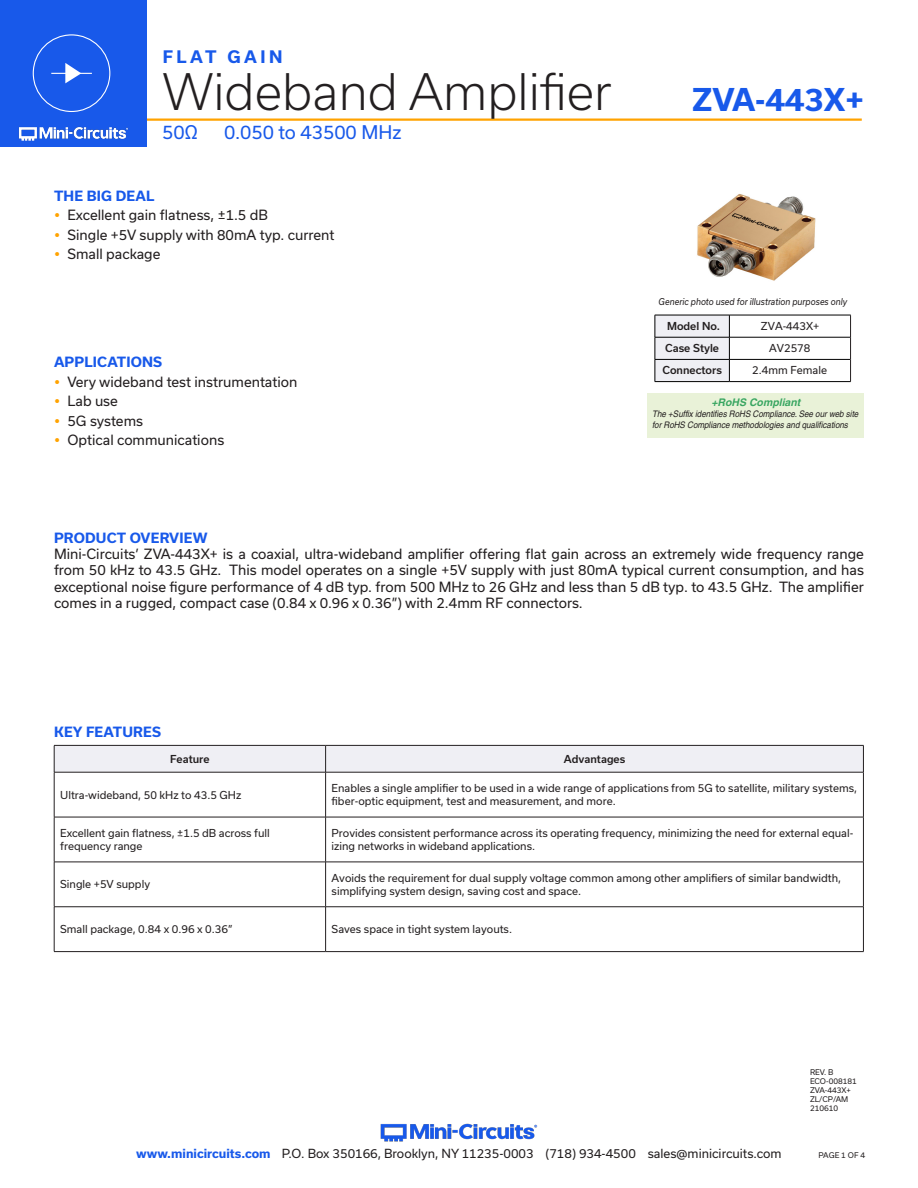
<style>
.page{position:relative;width:918px;height:1188px;background:#fff}
.page>*{position:absolute;margin:0;border:0;box-sizing:border-box;transform-origin:0 0}
.t1{font:300 48px "Usual";color:#231f20}
.t2{font:700 30px "Usual";color:#1859ea}
.Frequency{font:18px "Usual";color:#1859ea}
.t3{font:700 16.5px "Usual";letter-spacing:.215em;color:#1859ea}
.Regular_Copy{font:13.5px/16.2px "Usual";color:#231f20;text-align:justify}
.Blue_Headers{font:700 13.5px "Usual";letter-spacing:.015em;color:#1859ea}
.t4{font:12px "Usual";color:#231f20}
.Table_Body_Left_Just{font:10.5px/12.6px "Usual";color:#231f20}
.Table_Header_Center{font:500 10.5px "Usual";color:#231f20}
.t5{font:italic 700 10.5px "Helvetica";color:rgb(13 147 68/.8)}
.t6{font:italic 9px/10.8px "Helvetica";letter-spacing:-.005em;color:#231f20;scale:.9 1}
.t7{font:italic 9px "Usual";color:#231f20;scale:.9 1}
.Revision{font:7.5px "Usual";color:#231f20}
.s1{font-weight:700;color:#1859ea}
</style>
<div class="page">
<img style="left:380px;top:1123px;width:158px;height:19px">
<hr style="left:129px;top:118px;width:733px;height:3px;background:#ffa300">
<hr style="left:917px;top:0;width:1px;height:147px;background:#1859ea">
<div style="left:0;top:0;width:147px;height:147px;background:#1859ea"></div>
<img style="left:18px;top:126px;width:111px;height:15px">
<div style="left:33px;top:34px;width:77px;height:78px;border:1px solid #fff;border-radius:50%"></div>
<hr style="left:51px;top:73px;width:41px;height:1px;background:#fff">
<svg style="left:65px;top:63px;width:16px;height:20px"></svg>
<img style="left:697px;top:194px;width:119px;height:87px">
<svg style="left:54px;top:745px;width:810px;height:27px"></svg>
<hr style="left:54px;top:772px;width:272px;height:1px;background:#231f20">
<hr style="left:54px;top:772px;width:1px;height:45px;background:#231f20">
<hr style="left:326px;top:772px;width:538px;height:1px;background:#231f20">
<hr style="left:325px;top:772px;width:1px;height:45px;background:#231f20">
<hr style="left:863px;top:772px;width:1px;height:45px;background:#231f20">
<hr style="left:54px;top:817px;width:272px;height:1px;background:#231f20">
<hr style="left:54px;top:817px;width:1px;height:45px;background:#231f20">
<hr style="left:326px;top:817px;width:538px;height:1px;background:#231f20">
<hr style="left:325px;top:817px;width:1px;height:45px;background:#231f20">
<hr style="left:863px;top:817px;width:1px;height:45px;background:#231f20">
<hr style="left:54px;top:862px;width:272px;height:1px;background:#231f20">
<hr style="left:54px;top:862px;width:1px;height:45px;background:#231f20">
<hr style="left:326px;top:862px;width:538px;height:1px;background:#231f20">
<hr style="left:325px;top:862px;width:1px;height:45px;background:#231f20">
<hr style="left:863px;top:862px;width:1px;height:45px;background:#231f20">
<hr style="left:54px;top:906px;width:272px;height:1px;background:#231f20">
<hr style="left:54px;top:907px;width:1px;height:44px;background:#231f20">
<hr style="left:326px;top:906px;width:538px;height:1px;background:#231f20">
<hr style="left:325px;top:907px;width:1px;height:44px;background:#231f20">
<hr style="left:863px;top:907px;width:1px;height:44px;background:#231f20">
<hr style="left:54px;top:951px;width:272px;height:1px;background:#231f20">
<hr style="left:326px;top:951px;width:538px;height:1px;background:#231f20">
<div style="left:648px;top:393px;width:216px;height:45px;background:#e9f2d8"></div>
<hr style="left:729px;top:315px;width:122px;height:1px;background:#000">
<hr style="left:729px;top:337px;width:121px;height:1px;background:#000">
<hr style="left:729px;top:359px;width:121px;height:1px;background:#000">
<svg style="left:655px;top:315px;width:75px;height:66px"></svg>
<hr style="left:655px;top:381px;width:74px;height:1px;background:#000">
<hr style="left:729px;top:381px;width:122px;height:1px;background:#000">
<svg style="left:850px;top:315px;width:1px;height:66px"></svg>
<h3 class="t3" style="left:163px;top:48px;width:121px">FLAT GAIN</h3>
<h1 class="t1" style="left:163px;top:64px;width:451px">Wideband Amplifier</h1>
<p class="Frequency" style="left:162px;top:122px;width:37px">50Ω</p>
<p class="Frequency" style="left:224px;top:122px;width:179px">0.050 to 43500 MHz</p>
<p class="Blue_Headers" style="left:54px;top:188px;width:102px">THE BIG DEAL</p>
<p class="Regular_Copy" style="left:68px;top:207px;width:202px">Excellent gain flatness, ±1.5 dB</p>
<p class="Regular_Copy" style="left:68px;top:227px;width:268px">Single +5V supply with 80mA typ. current</p>
<p class="Regular_Copy" style="left:68px;top:246px;width:95px">Small package</p>
<p class="Blue_Headers" style="left:54px;top:355px;width:110px">APPLICATIONS</p>
<p class="Regular_Copy" style="left:68px;top:374px;width:231px">Very wideband test instrumentation</p>
<p class="Regular_Copy" style="left:68px;top:393px;width:52px">Lab use</p>
<p class="Regular_Copy" style="left:68px;top:413px;width:77px">5G systems</p>
<p class="Regular_Copy" style="left:68px;top:432px;width:158px">Optical communications</p>
<h2 class="t2" style="left:692px;top:82px;width:173px">ZVA-443X+</h2>
<p class="t7" style="left:659px;top:296px;width:211px">Generic photo used for illustration purposes only</p>
<p class="Table_Header_Center" style="left:667px;top:320px;width:55px">Model No.</p>
<p class="Table_Body_Left_Just" style="left:761px;top:320px;width:60px">ZVA-443X+</p>
<p class="Table_Header_Center" style="left:665px;top:342px;width:55px">Case Style</p>
<p class="Table_Body_Left_Just" style="left:769px;top:342px;width:43px">AV2578</p>
<p class="Table_Header_Center" style="left:662px;top:364px;width:61px">Connectors</p>
<p class="Table_Body_Left_Just" style="left:752px;top:364px;width:76px">2.4mm Female</p>
<p class="t5" style="left:711px;top:396px;width:90px">+RoHS Compliant</p>
<p class="t6" style="left:652px;top:408px;width:231px">The +Suffix identifies RoHS Compliance. See our web site for RoHS Compliance methodologies and qualifications</p>
<p class="Blue_Headers" style="left:54px;top:530px;width:155px">PRODUCT OVERVIEW</p>
<p class="Regular_Copy" style="left:54px;top:546px;width:812px">Mini-Circuits’ ZVA-443X+ is a coaxial, ultra-wideband amplifier offering flat gain across an extremely wide frequency range from 50 kHz to 43.5 GHz. This model operates on a single +5V supply with just 80mA typical current consumption, and has exceptional noise figure performance of 4 dB typ. from 500 MHz to 26 GHz and less than 5 dB typ. to 43.5 GHz. The amplifier comes in a rugged, compact case (0.84 x 0.96 x 0.36”) with 2.4mm RF connectors.</p>
<p class="Blue_Headers" style="left:54px;top:724px;width:108px">KEY FEATURES</p>
<p class="Table_Header_Center" style="left:170px;top:753px;width:41px">Feature</p>
<p class="Table_Header_Center" style="left:564px;top:753px;width:63px">Advantages</p>
<p class="Table_Body_Left_Just" style="left:60px;top:788px;width:183px">Ultra-wideband, 50 kHz to 43.5 GHz</p>
<p class="Table_Body_Left_Just" style="left:332px;top:782px;width:527px">Enables a single amplifier to be used in a wide range of applications from 5G to satellite, military systems, fiber-optic equipment, test and measurement, and more.</p>
<p class="Table_Body_Left_Just" style="left:60px;top:827px;width:211px">Excellent gain flatness, ±1.5 dB across full frequency range</p>
<p class="Table_Body_Left_Just" style="left:332px;top:827px;width:523px">Provides consistent performance across its operating frequency, minimizing the need for external equal&shy;izing networks in wideband applications.</p>
<p class="Table_Body_Left_Just" style="left:60px;top:878px;width:91px">Single +5V supply</p>
<p class="Table_Body_Left_Just" style="left:332px;top:872px;width:511px">Avoids the requirement for dual supply voltage common among other amplifiers of similar bandwidth, simplifying system design, saving cost and space.</p>
<p class="Table_Body_Left_Just" style="left:60px;top:923px;width:174px">Small package, 0.84 x 0.96 x 0.36”</p>
<p class="Table_Body_Left_Just" style="left:332px;top:923px;width:182px">Saves space in tight system layouts.</p>
<p class="Revision" style="left:810px;top:1068px;width:25px">REV. B</p>
<p class="Revision" style="left:810px;top:1077px;width:48px">ECO-008181</p>
<p class="Revision" style="left:810px;top:1086px;width:43px">ZVA-443X+</p>
<p class="Revision" style="left:810px;top:1095px;width:40px">ZL/CP/AM</p>
<p class="Revision" style="left:810px;top:1104px;width:30px">210610</p>
<p class="t4" style="left:136px;top:1146px;width:647px"><span class="s1">www.minicircuits.com</span> P.O. Box 350166, Brooklyn, NY 11235-0003 (718) 934-4500 sales@minicircuits.com</p>
<p class="Revision" style="left:819px;top:1151px;width:48px">PAGE 1 OF 4</p>
</div>
